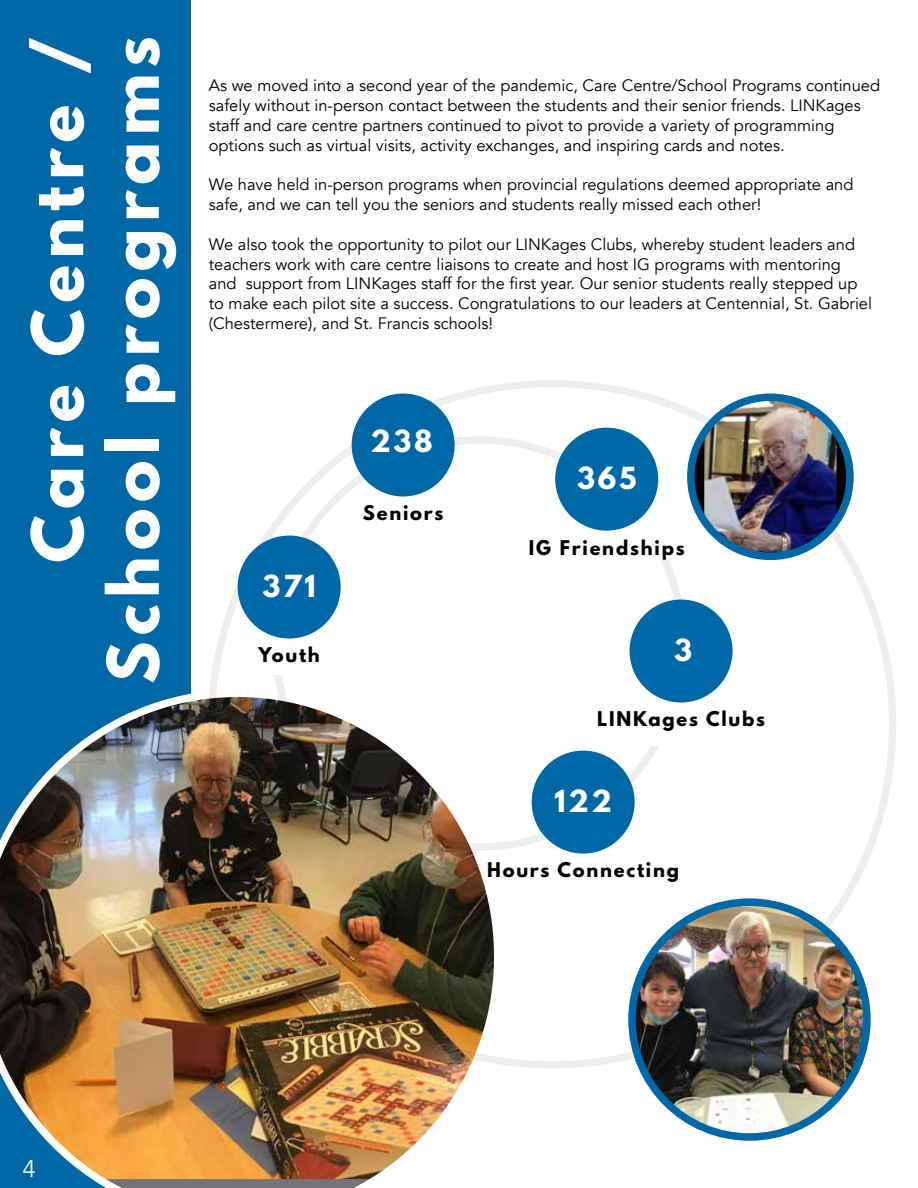
<style>
.page{position:relative;width:918px;height:1188px;background:#fff}
.page>*{position:absolute;margin:0;border:0;box-sizing:border-box;transform-origin:0 0}
.t1{font:700 63px/75.6px "League Spartan";letter-spacing:.1em;color:#fff;text-align:right}
.t2{font:700 27px "League Spartan";letter-spacing:.1em;color:#fff}
.t3{font:24px "Avenir";color:#fff}
.t4{font:700 18px "League Spartan";letter-spacing:.1em;color:#000}
.t5{font:16.5px/19.8px "Avenir";color:#000}
</style>
<div class="page">
<div style="left:0;top:0;width:191px;height:1188px;background:#0068a7"></div>
<img style="left:0;top:689px;width:502px;height:499px">
<div style="left:532px;top:751px;width:103px;height:103px;background:#0068a7;border-radius:50%"></div>
<div style="left:630px;top:600px;width:103px;height:103px;background:#0068a7;border-radius:50%"></div>
<div style="left:555px;top:428px;width:103px;height:103px;background:#0068a7;border-radius:50%"></div>
<div style="left:352px;top:393px;width:103px;height:103px;background:#0068a7;border-radius:50%"></div>
<div style="left:238px;top:536px;width:103px;height:103px;background:#0068a7;border-radius:50%"></div>
<img style="left:632px;top:902px;width:235px;height:231px">
<div style="left:628px;top:898px;width:243px;height:243px;border:8px solid #0068a7;border-radius:50%"></div>
<svg style="left:691px;top:397px;width:159px;height:159px"></svg>
<img style="left:704px;top:402px;width:133px;height:151px">
<div style="left:687px;top:393px;width:167px;height:167px;border:8px solid #0068a7;border-radius:50%"></div>
<h1 class="t1" style="left:24px;top:684px;width:649px;rotate:-90deg">Care Centre /<br>School programs</h1>
<p class="t5" style="left:209px;top:78px;width:673px">As we moved into a second year of the pandemic, Care Centre/School Programs continued safely without in-person contact between the students and their senior friends. LINKages staff and care centre partners continued to pivot to provide a variety of programming options such as virtual visits, activity exchanges, and inspiring cards and notes.</p>
<p class="t5" style="left:209px;top:177px;width:646px">We have held in-person programs when provincial regulations deemed appropriate and safe, and we can tell you the seniors and students really missed each other!</p>
<p class="t5" style="left:209px;top:236px;width:665px">We also took the opportunity to pilot our LINKages Clubs, whereby student leaders and teachers work with care centre liaisons to create and host IG programs with mentoring and support from LINKages staff for the first year. Our senior students really stepped up to make each pilot site a success. Congratulations to our leaders at Centennial, St. Gabriel (Chestermere), and St. Francis schools!</p>
<h2 class="t2" style="left:263px;top:571px;width:55px">371</h2>
<p class="t4" style="left:258px;top:645px;width:63px">Youth</p>
<h2 class="t2" style="left:370px;top:426px;width:64px">238</h2>
<p class="t4" style="left:363px;top:503px;width:82px">Seniors</p>
<h2 class="t2" style="left:577px;top:463px;width:61px">365</h2>
<p class="t4" style="left:529px;top:537px;width:157px">IG Friendships</p>
<h2 class="t2" style="left:674px;top:635px;width:19px">3</h2>
<p class="t4" style="left:597px;top:709px;width:169px">LINKages Clubs</p>
<h2 class="t2" style="left:555px;top:786px;width:59px">122</h2>
<p class="t4" style="left:487px;top:860px;width:193px">Hours Connecting</p>
<h3 class="t3" style="left:23px;top:1158px;width:15px">4</h3>
</div>
